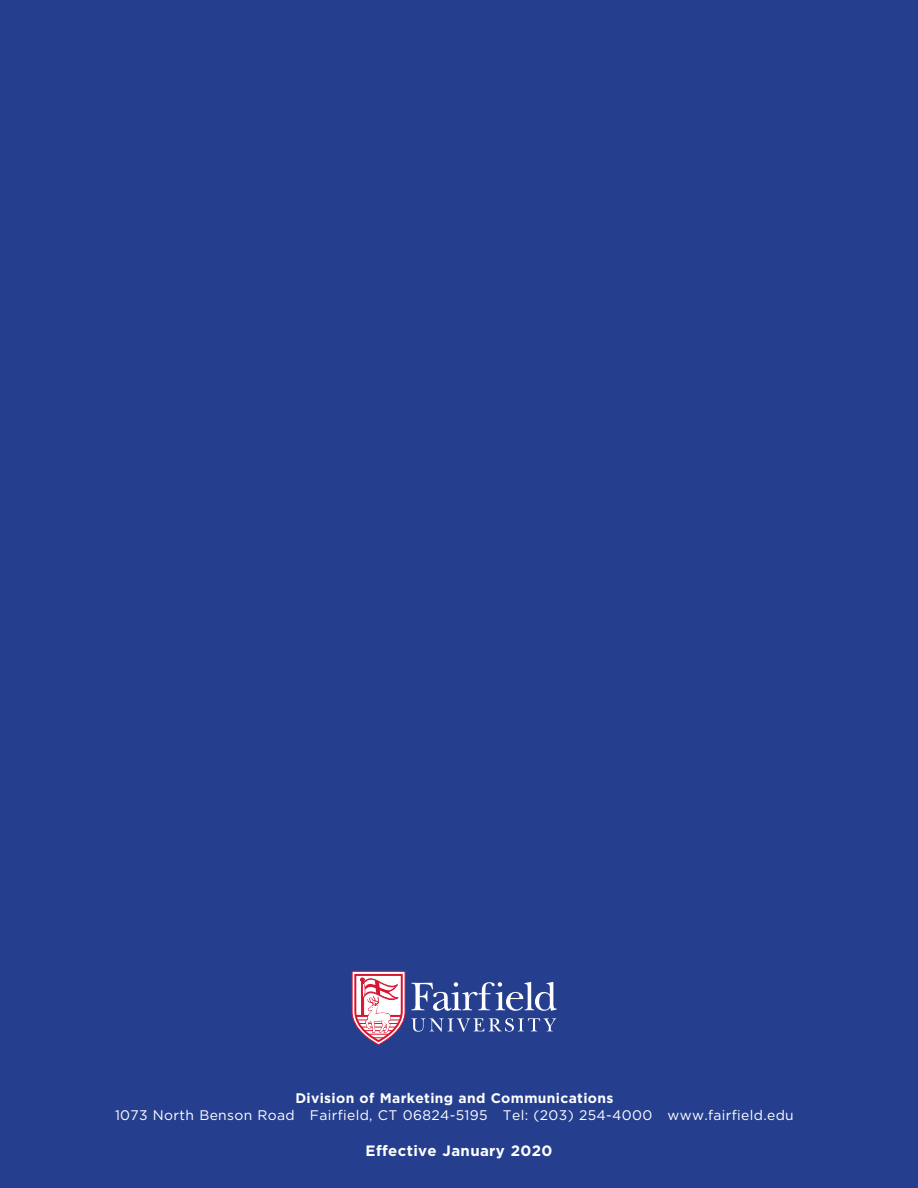
<style>
.page{position:relative;width:918px;height:1188px;background:#253f8e}
.page>*{position:absolute;margin:0;border:0;box-sizing:border-box;transform-origin:0 0}
.t1{font:700 15px "Gotham";letter-spacing:.025em;color:#fff}
.t2{font:13.8px "Gotham";letter-spacing:.025em;color:#fff}
.t3{font:700 13.8px "Gotham";letter-spacing:.025em;color:#fff}
</style>
<div class="page">
<svg style="left:351px;top:971px;width:206px;height:74px"></svg>
<p class="t3" style="left:295px;top:1089px;width:320px">Division of Marketing and Communications</p>
<p class="t2" style="left:115px;top:1106px;width:680px">1073 North Benson Road Fairfield, CT 06824-5195 Tel: (203) 254-4000 www.fairfield.edu</p>
<p class="t1" style="left:366px;top:1140px;width:188px">Effective January 2020</p>
</div>
